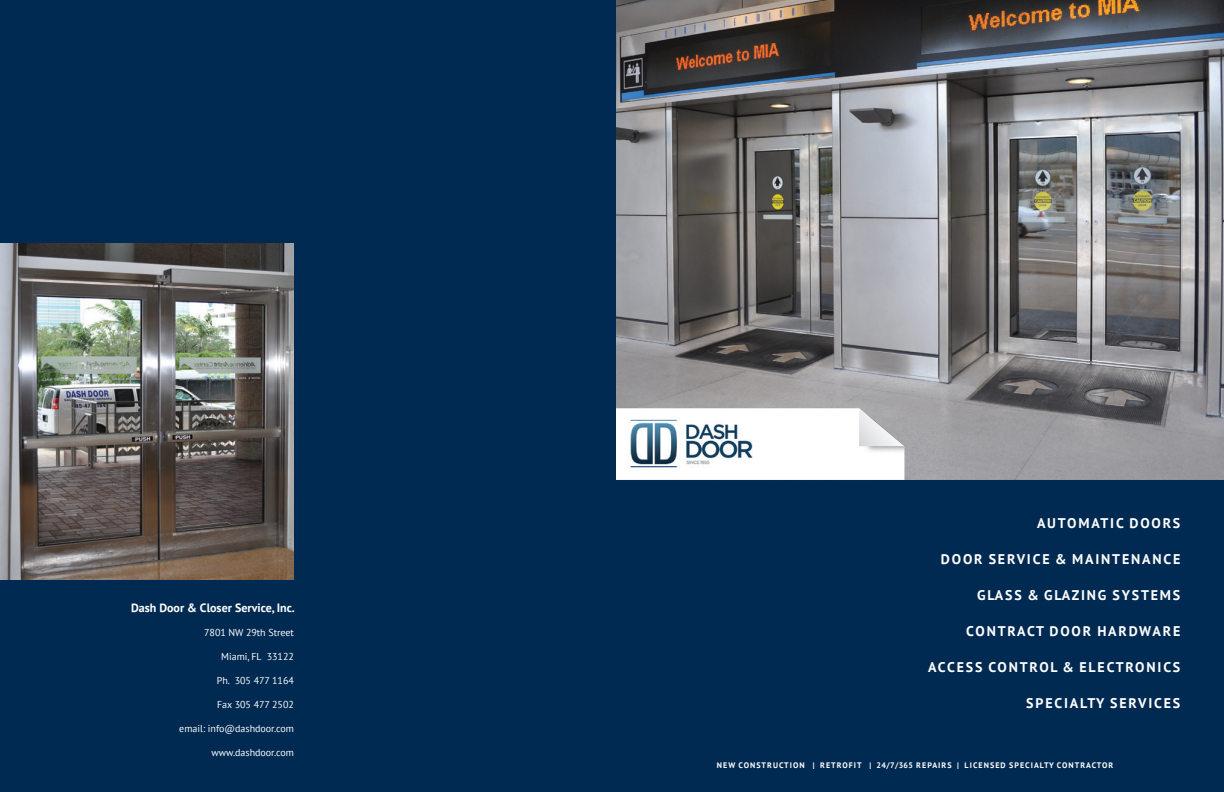
<style>
.page{position:relative;width:1224px;height:792px;background:#fff}
.page>*{position:absolute;margin:0;border:0;box-sizing:border-box;transform-origin:0 0}
.t1{font:700 14px "PT Sans";letter-spacing:.13em;color:#fff}
.t2{font:700 12px "PT Sans";color:#fff}
.t3{font:10px "PT Sans";color:#fff}
.t4{font:700 8px "PT Sans";letter-spacing:.13em;color:#fff}
</style>
<div class="page">
<img style="left:615px;top:0;width:609px;height:480px">
<svg style="left:615px;top:408px;width:289px;height:72px"></svg>
<div style="left:0;top:0;width:615px;height:792px;background:#002a51"></div>
<img style="left:0;top:243px;width:294px;height:337px">
<div style="left:615px;top:480px;width:609px;height:312px;background:#002a51"></div>
<p class="t2" style="left:131px;top:600px;width:165px">DASH DOOR &amp; CLOSER SERVICE, INC.</p>
<p class="t3" style="left:204px;top:626px;width:91px">7801 NW 29th Street</p>
<p class="t3" style="left:221px;top:650px;width:74px">Miami, FL 33122</p>
<p class="t3" style="left:217px;top:674px;width:79px">Ph. 305 477 1164</p>
<p class="t3" style="left:217px;top:698px;width:78px">Fax 305 477 2502</p>
<p class="t3" style="left:179px;top:722px;width:116px">email: info@dashdoor.com</p>
<p class="t3" style="left:212px;top:746px;width:84px">www.dashdoor.com</p>
<p class="t1" style="left:1037px;top:514px;width:143px">AUTOMATIC DOORS</p>
<p class="t1" style="left:941px;top:550px;width:241px">DOOR SERVICE &amp; MAI NTENANCE</p>
<p class="t1" style="left:977px;top:586px;width:28px">GLASS</p>
<p class="t1" style="left:1027px;top:586px;width:153px">&amp; GLAZING SYSTEMS</p>
<p class="t1" style="left:966px;top:622px;width:216px">CONTRACT DOOR HARDWARE</p>
<p class="t1" style="left:928px;top:658px;width:10px">ACC</p>
<p class="t1" style="left:957px;top:658px;width:209px">ESS CONTROL &amp; ELECTRONICS</p>
<p class="t1" style="left:1026px;top:694px;width:37px">SPECIA</p>
<p class="t1" style="left:1080px;top:694px;width:100px">LTY SERVICES</p>
<p class="t4" style="left:717px;top:760px;width:314px">NEW CONSTRUCTION | RETROFIT | 24/7/365 REPAI RS | LICENSED SPECIA</p>
<p class="t4" style="left:1040px;top:760px;width:75px">LTY CONTRACTOR</p>
</div>
